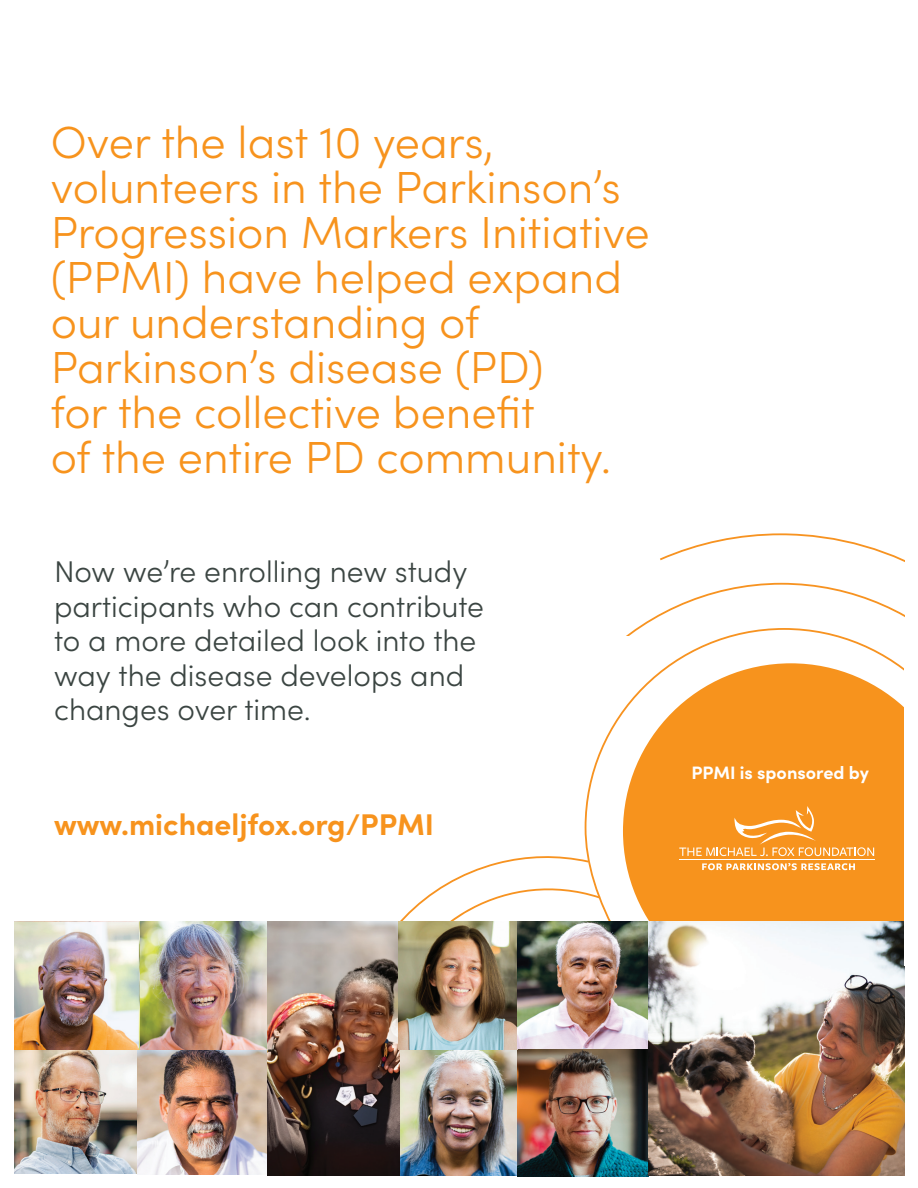
<style>
.page{position:relative;width:918px;height:1188px;background:#fff}
.page>*{position:absolute;margin:0;border:0;box-sizing:border-box;transform-origin:0 0}
.t1{font:300 45px/45px "Sofia Pro";color:#f7931d}
.t2{font:300 30px/34.5px "Sofia Pro";color:#3b4542}
.t3{font:700 30px "Sofia Pro";color:#f7931d}
.t4{font:700 18px "Sofia Pro";color:#fff}
</style>
<div class="page">
<svg style="left:400px;top:883px;width:46px;height:39px"></svg>
<svg style="left:446px;top:856px;width:138px;height:66px"></svg>
<svg style="left:584px;top:710px;width:39px;height:211px"></svg>
<svg style="left:623px;top:681px;width:282px;height:318px;background:#f79c30"></svg>
<img style="left:14px;top:1050px;width:123px;height:123px">
<img style="left:137px;top:1050px;width:131px;height:124px">
<img style="left:400px;top:1050px;width:118px;height:126px">
<img style="left:14px;top:922px;width:254px;height:128px">
<img style="left:518px;top:1048px;width:131px;height:129px">
<img style="left:268px;top:921px;width:132px;height:255px">
<img style="left:14px;top:922px;width:126px;height:127px">
<img style="left:398px;top:922px;width:120px;height:128px">
<img style="left:518px;top:921px;width:131px;height:127px">
<img style="left:649px;top:921px;width:255px;height:255px">
<hr style="left:680px;top:859px;width:195px;height:1px;background:#fff">
<svg style="left:702px;top:863px;width:153px;height:7px"></svg>
<svg style="left:679px;top:806px;width:195px;height:50px;background:#f79e35"></svg>
<div style="left:904px;top:486px;width:14px;height:480px;background:#fff"></div>
<svg style="left:626px;top:533px;width:279px;height:148px"></svg>
<p class="t1" style="left:51px;top:117px;width:601px">Over the last 10 years, volunteers in the Parkinson’s<br>Progression Markers Initiative (PPMI) have helped expand our understanding of<br>Parkinson’s disease (PD)<br>for the collective benefit<br>of the entire PD community.</p>
<p class="t2" style="left:54px;top:553px;width:432px">Now we’re enrolling new study participants who can contribute to a more detailed look into the way the disease develops and changes over time.</p>
<p class="t3" style="left:54px;top:801px;width:381px">www.michaeljfox.org/PPMI</p>
<p class="t4" style="left:691px;top:759px;width:179px">PPMI is sponsored by</p>
</div>
